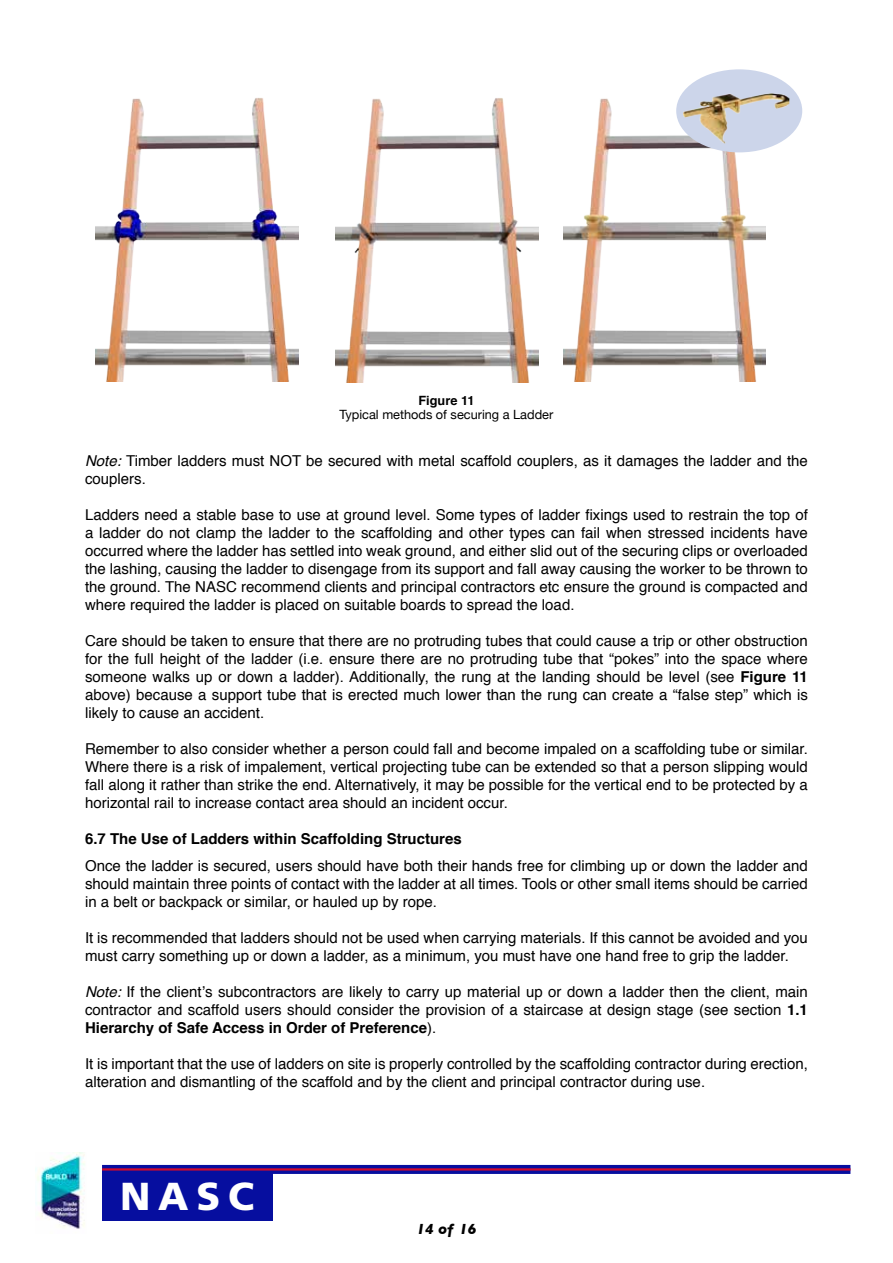
<style>
.page{position:relative;width:893px;height:1263px;background:#fff}
.page>*{position:absolute;margin:0;border:0;box-sizing:border-box;transform-origin:0 0}
.t1{font:900 39px "Frutiger";color:#fff}
.t2{font:15px/18px "Helvetica";color:#000;text-align:justify}
.t3{font:700 15px "Helvetica";color:#000}
.t4{font:italic 700 15px "Gill Sans";color:#000}
.t5{font:12.75px "Helvetica Neue";color:#000}
.t6{font:700 12.75px "Helvetica";color:#000}
.s1{font-style:italic}
.s2{font-weight:700}
</style>
<div class="page">
<div style="left:102px;top:1169px;width:170px;height:51px;background:#060e9f"></div>
<svg style="left:102px;top:1165px;width:748px;height:9px;background:#170f96"></svg>
<hr style="left:102px;top:1168px;width:748px;height:2px;background:#cf0a2c">
<img style="left:35px;top:1152px;width:50px;height:77px">
<img style="left:563px;top:98px;width:203px;height:284px">
<img style="left:96px;top:98px;width:202px;height:284px">
<img style="left:335px;top:98px;width:203px;height:284px">
<div style="left:676px;top:69px;width:126px;height:83px;background:#ccd5ea;border-radius:50%"></div>
<img style="left:683px;top:93px;width:106px;height:50px">
<p class="t6" style="left:418px;top:390px;width:57px">Figure 11</p>
<p class="t5" style="left:340px;top:407px;width:215px">Typical methods of securing a Ladder</p>
<p class="t2" style="left:85px;top:452px;width:724px"><span class="s1">Note:</span> Timber ladders must NOT be secured with metal scaffold couplers, as it damages the ladder and the couplers.</p>
<p class="t2" style="left:85px;top:506px;width:724px">Ladders need a stable base to use at ground level. Some types of ladder fixings used to restrain the top of a ladder do not clamp the ladder to the scaffolding and other types can fail when stressed incidents have occurred where the ladder has settled into weak ground, and either slid out of the securing clips or overloaded the lashing, causing the ladder to disengage from its support and fall away causing the worker to be thrown to the ground. The NASC recommend clients and principal contractors etc ensure the ground is compacted and where required the ladder is placed on suitable boards to spread the load.</p>
<p class="t2" style="left:85px;top:632px;width:724px">Care should be taken to ensure that there are no protruding tubes that could cause a trip or other obstruction for the full height of the ladder (i.e. ensure there are no protruding tube that “pokes” into the space where someone walks up or down a ladder). Additionally, the rung at the landing should be level (see <span class="s2">Figure 11 </span>above) because a support tube that is erected much lower than the rung can create a “false step” which is likely to cause an accident.</p>
<p class="t2" style="left:85px;top:740px;width:724px">Remember to also consider whether a person could fall and become impaled on a scaffolding tube or similar.<br>Where there is a risk of impalement, vertical projecting tube can be extended so that a person slipping would fall along it rather than strike the end. Alternatively, it may be possible for the vertical end to be protected by a horizontal rail to increase contact area should an incident occur.</p>
<p class="t3" style="left:85px;top:827px;width:378px">6.7 The Use of Ladders within Scaffolding Structures</p>
<p class="t2" style="left:85px;top:857px;width:724px">Once the ladder is secured, users should have both their hands free for climbing up or down the ladder and should maintain three points of contact with the ladder at all times. Tools or other small items should be carried in a belt or backpack or similar, or hauled up by rope.</p>
<p class="t2" style="left:85px;top:929px;width:724px">It is recommended that ladders should not be used when carrying materials. If this cannot be avoided and you must carry something up or down a ladder, as a minimum, you must have one hand free to grip the ladder.</p>
<p class="t2" style="left:85px;top:983px;width:724px"><span class="s1">Note:</span> If the client’s subcontractors are likely to carry up material up or down a ladder then the client, main contractor and scaffold users should consider the provision of a staircase at design stage (see section <span class="s2">1.1<br>Hierarchy of Safe Access in Order of Preference</span>).</p>
<p class="t2" style="left:85px;top:1055px;width:724px">It is important that the use of ladders on site is properly controlled by the scaffolding contractor during erection, alteration and dismantling of the scaffold and by the client and principal contractor during use.</p>
<h1 class="t1" style="left:120px;top:1173px;width:135px">NASC</h1>
<p class="t4" style="left:416px;top:1220px;width:62px">14 of 16</p>
</div>
